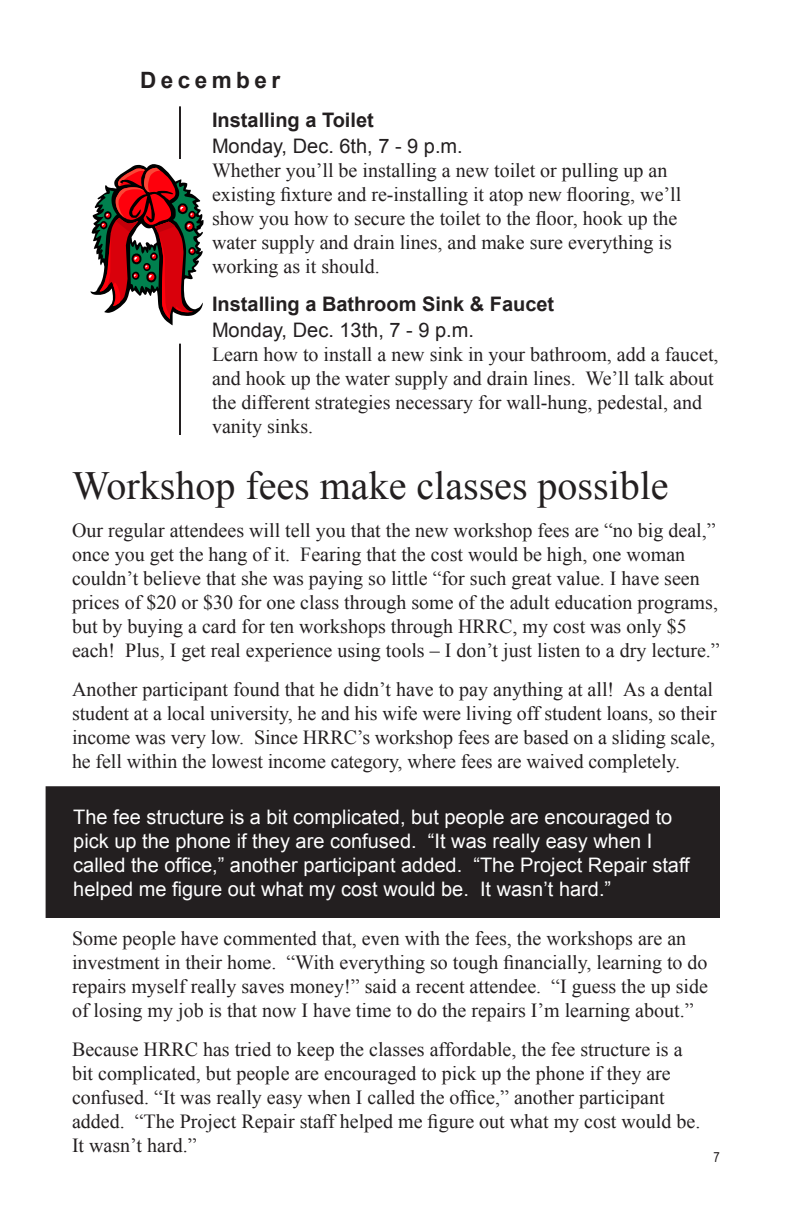
<style>
.page{position:relative;width:792px;height:1224px;background:#fff}
.page>*{position:absolute;margin:0;border:0;box-sizing:border-box;transform-origin:0 0}
.Main_Story_Title__SE{font:40px "Times New Roman";color:#231f20}
.c-month_heading{font:700 22.4px "Arial";letter-spacing:.2em;color:#231f20}
.Main_Story_Text{font:20px/24px "Times New Roman";color:#231f20}
.c-text{font:20px/24px "Times New Roman";color:#231f20}
.call-reverse_text{font:20px/24px "Arial";color:#fff}
.c-name{font:700 20px "Arial";color:#231f20}
.c-date{font:20px "Arial";color:#231f20}
.pg_-right__ODD{font:14px "Arial Narrow";color:#231f20}
</style>
<div class="page">
<hr style="left:179px;top:106px;width:2px;height:53px;background:#231f20">
<hr style="left:179px;top:344px;width:2px;height:91px;background:#231f20">
<svg style="left:90px;top:164px;width:114px;height:161px"></svg>
<div style="left:47px;top:787px;width:672px;height:130px;background:#231f20"></div>
<div style="left:46px;top:786px;width:674px;height:132px;border:2px solid #231f20"></div>
<p class="c-month_heading" style="left:140px;top:66px;width:142px">December</p>
<p class="c-name" style="left:212px;top:107px;width:163px">Installing a Toilet</p>
<p class="c-date" style="left:212px;top:133px;width:252px">Monday, Dec. 6th, 7 - 9 p.m.</p>
<p class="c-text" style="left:212px;top:158px;width:471px">Whether you’ll be installing a new toilet or pulling up an existing fixture and re-installing it atop new flooring, we’ll show you how to secure the toilet to the floor, hook up the water supply and drain lines, and make sure everything is working as it should.</p>
<p class="c-name" style="left:212px;top:291px;width:344px">Installing a Bathroom Sink &amp; Faucet</p>
<p class="c-date" style="left:212px;top:317px;width:263px">Monday, Dec. 13th, 7 - 9 p.m.</p>
<p class="c-text" style="left:212px;top:342px;width:508px">Learn how to install a new sink in your bathroom, add a faucet, and hook up the water supply and drain lines. We’ll talk about the different strategies necessary for wall-hung, pedestal, and vanity sinks.</p>
<p class="Main_Story_Title__SE" style="left:72px;top:459px;width:598px">Workshop fees make classes possible</p>
<p class="Main_Story_Text" style="left:72px;top:518px;width:649px">Our regular attendees will tell you that the new workshop fees are “no big deal,” once you get the hang of it. Fearing that the cost would be high, one woman couldn’t believe that she was paying so little “for such great value. I have seen prices of $20 or $30 for one class through some of the adult education programs, but by buying a card for ten workshops through HRRC, my cost was only $5 each! Plus, I get real experience using tools – I don’t just listen to a dry lecture.”</p>
<p class="Main_Story_Text" style="left:72px;top:677px;width:646px">Another participant found that he didn’t have to pay anything at all! As a dental student at a local university, he and his wife were living off student loans, so their income was very low. Since HRRC’s workshop fees are based on a sliding scale, he fell within the lowest income category, where fees are waived completely.</p>
<p class="call-reverse_text" style="left:73px;top:806px;width:618px">The fee structure is a bit complicated, but people are encouraged to pick up the phone if they are confused. “It was really easy when I called the office,” another participant added. “The Project Repair staff helped me figure out what my cost would be. It wasn’t hard.”</p>
<p class="Main_Story_Text" style="left:72px;top:926px;width:637px">Some people have commented that, even with the fees, the workshops are an investment in their home. “With everything so tough financially, learning to do repairs myself really saves money!” said a recent attendee. “I guess the up side of losing my job is that now I have time to do the repairs I’m learning about.”</p>
<p class="Main_Story_Text" style="left:72px;top:1037px;width:630px">Because HRRC has tried to keep the classes affordable, the fee structure is a bit complicated, but people are encouraged to pick up the phone if they are confused. “It was really easy when I called the office,” another participant added. “The Project Repair staff helped me figure out what my cost would be.<br>It wasn’t hard.”</p>
<p class="pg_-right__ODD" style="left:714px;top:1147px;width:8px">7</p>
</div>
